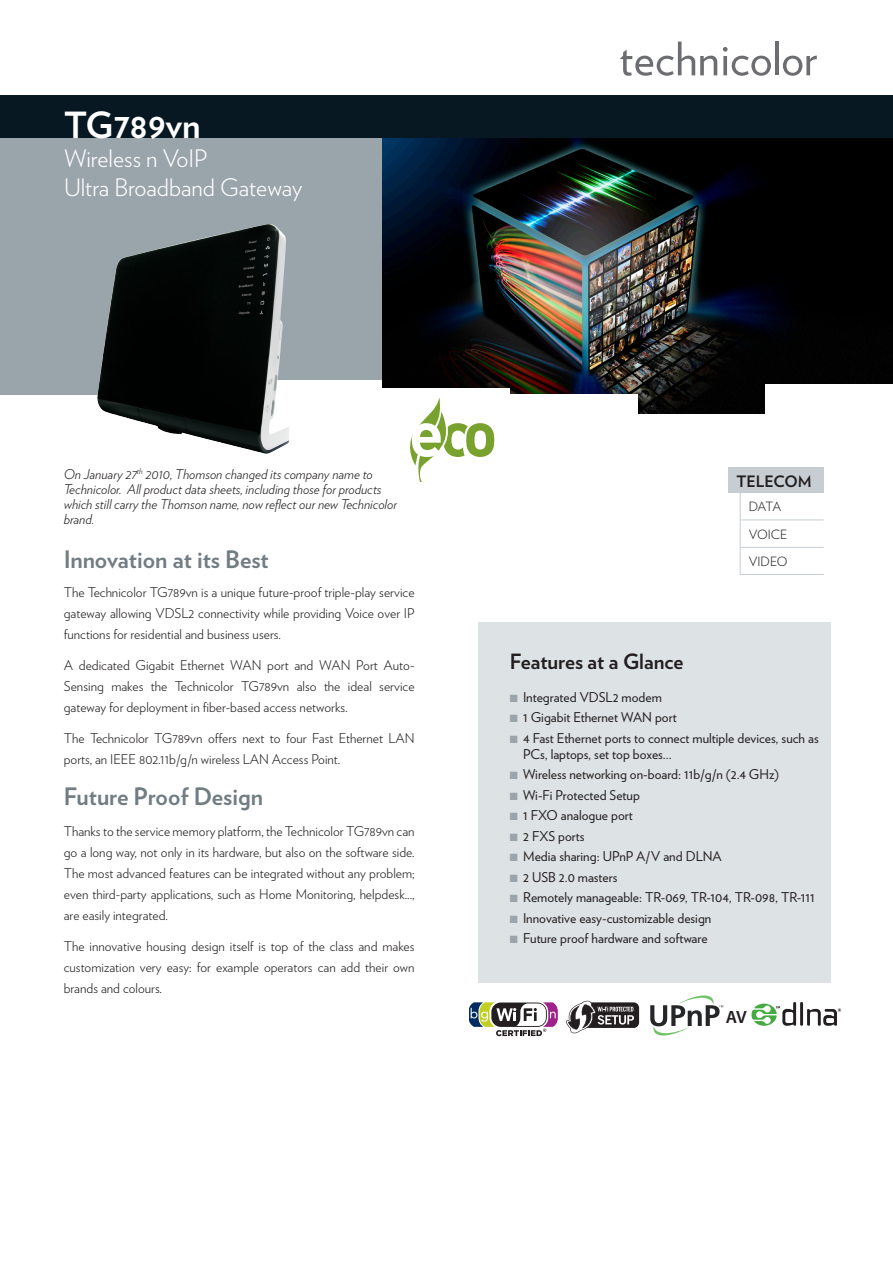
<style>
.page{position:relative;width:893px;height:1263px;background:#fff}
.page>*{position:absolute;margin:0;border:0;box-sizing:border-box;transform-origin:0 0}
.Title1{font:700 36px "Verlag";color:#fff}
.Text{font:700 24px "Verlag";color:#717d83}
.Title2{font:300 24px "Verlag";color:#fff}
.t1{font:700 21px "Verlag";color:#231f20}
.t2{font:600 17.85px "Myriad Pro";color:#231f20}
.t3{font:700 15.75px "Verlag";color:#231f20}
.Text-2{font:300 13.5px/21px "Verlag";color:#231f20;text-align:justify}
.Bulleted{font:13.5px/16.2px "Verlag";color:#231f20}
.Introduction{font:italic 300 13.5px/15px "Verlag";color:#231f20}
.Item{font:300 12.75px "Verlag";color:#231f20}
.s1{color:#9aa4ab}
</style>
<div class="page">
<div style="left:0;top:96px;width:128px;height:298px;background:#9aa4ab"></div>
<div style="left:255px;top:96px;width:128px;height:284px;background:#9aa4ab"></div>
<div style="left:128px;top:96px;width:127px;height:318px;background:#9aa4ab"></div>
<img style="left:383px;top:138px;width:510px;height:276px">
<div style="left:0;top:96px;width:893px;height:42px;background:#071822"></div>
<div style="left:765px;top:385px;width:128px;height:53px;background:#fff"></div>
<div style="left:383px;top:388px;width:127px;height:50px;background:#fff"></div>
<div style="left:510px;top:394px;width:128px;height:44px;background:#fff"></div>
<div style="left:478px;top:622px;width:353px;height:360px;background:#dde2e4"></div>
<svg style="left:620px;top:42px;width:97px;height:34px"></svg>
<svg style="left:723px;top:47px;width:48px;height:29px"></svg>
<hr style="left:775px;top:42px;width:4px;height:33px;background:#6c6d70">
<svg style="left:783px;top:56px;width:34px;height:20px"></svg>
<img style="left:70px;top:224px;width:220px;height:230px">
<div style="left:728px;top:468px;width:96px;height:25px;background:#c6ced4"></div>
<hr style="left:740px;top:491px;width:1px;height:84px;background:#c6ced4">
<hr style="left:740px;top:519px;width:84px;height:1px;background:#c6ced4">
<hr style="left:740px;top:547px;width:84px;height:1px;background:#c6ced4">
<hr style="left:740px;top:574px;width:84px;height:1px;background:#c6ced4">
<svg style="left:650px;top:995px;width:73px;height:40px"></svg>
<hr style="left:800px;top:1002px;width:3px;height:24px;background:#231f20">
<svg style="left:807px;top:1008px;width:34px;height:18px"></svg>
<svg style="left:751px;top:1002px;width:45px;height:24px"></svg>
<div style="left:578px;top:1002px;width:61px;height:26px;background:#231f20;border-radius:5px"></div>
<svg style="left:566px;top:1001px;width:68px;height:32px"></svg>
<svg style="left:470px;top:1002px;width:88px;height:34px"></svg>
<svg style="left:410px;top:397px;width:85px;height:84px"></svg>
<p class="Title1" style="left:64px;top:97px;width:138px">TG789vn</p>
<p class="Title2" style="left:64px;top:141px;width:145px">Wireless n VoIP</p>
<p class="Title2" style="left:64px;top:170px;width:240px">Ultra Broadband Gateway</p>
<p class="Introduction" style="left:64px;top:465px;width:335px">On January 27<sup>th</sup> 2010, Thomson changed its company name to Technicolor. All product data sheets, including those for products which still carry the Thomson name, now reflect our new Technicolor brand.</p>
<p class="Text" style="left:64px;top:540px;width:206px">Innovation at its Best</p>
<p class="Text-2" style="left:64px;top:581px;width:352px">The Technicolor TG789vn is a unique future-proof triple-play service gateway allowing VDSL2 connectivity while providing Voice over IP functions for residential and business users.</p>
<p class="Text-2" style="left:64px;top:654px;width:352px">A dedicated Gigabit Ethernet WAN port and WAN Port Auto-Sensing makes the Technicolor TG789vn also the ideal service gateway for deployment in fiber-based access networks.</p>
<p class="Text-2" style="left:64px;top:727px;width:352px">The Technicolor TG789vn offers next to four Fast Ethernet LAN ports, an IEEE 802.11b/g/n wireless LAN Access Point.</p>
<p class="Text" style="left:64px;top:777px;width:201px">Future Proof Design</p>
<p class="Text-2" style="left:64px;top:820px;width:352px">Thanks to the service memory platform, the Technicolor TG789vn can go a long way, not only in its hardware, but also on the software side.<br>The most advanced features can be integrated without any problem; even third-party applications, such as Home Monitoring, helpdesk..., are easily integrated.</p>
<p class="Text-2" style="left:64px;top:934px;width:352px">The innovative housing design itself is top of the class and makes customization very easy: for example operators can add their own brands and colours.</p>
<p class="t3" style="left:736px;top:469px;width:77px">TELECOM</p>
<p class="Item" style="left:749px;top:497px;width:34px">DATA</p>
<p class="Item" style="left:749px;top:525px;width:40px">VOICE</p>
<p class="Item" style="left:749px;top:552px;width:40px">VIDEO</p>
<p class="t1" style="left:510px;top:645px;width:175px">Features at a Glance</p>
<p class="Bulleted" style="left:510px;top:688px;width:153px"><span class="s1">■</span> Integrated VDSL2 modem</p>
<p class="Bulleted" style="left:510px;top:709px;width:168px"><span class="s1">■</span> 1 Gigabit Ethernet WAN port</p>
<p class="Bulleted" style="left:523px;top:729px;width:297px;text-indent:-13px"><span class="s1">■</span> 4 Fast Ethernet ports to connect multiple devices, such as<br>PCs, laptops, set top boxes...</p>
<p class="Bulleted" style="left:510px;top:766px;width:271px"><span class="s1">■</span> Wireless networking on-board: 11b/g/n (2.4 GHz)</p>
<p class="Bulleted" style="left:510px;top:786px;width:132px"><span class="s1">■</span> Wi-Fi Protected Setup</p>
<p class="Bulleted" style="left:510px;top:807px;width:124px"><span class="s1">■</span> 1 FXO analogue port</p>
<p class="Bulleted" style="left:510px;top:827px;width:76px"><span class="s1">■</span> 2 FXS ports</p>
<p class="Bulleted" style="left:510px;top:848px;width:213px"><span class="s1">■</span> Media sharing: UPnP A/V and DLNA</p>
<p class="Bulleted" style="left:510px;top:868px;width:109px"><span class="s1">■</span> 2 USB 2.0 masters</p>
<p class="Bulleted" style="left:510px;top:888px;width:306px"><span class="s1">■</span> Remotely manageable: TR-069, TR-104, TR-098, TR-111</p>
<p class="Bulleted" style="left:510px;top:909px;width:203px"><span class="s1">■</span> Innovative easy-customizable design</p>
<p class="Bulleted" style="left:510px;top:929px;width:199px"><span class="s1">■</span> Future proof hardware and software</p>
<p class="t2" style="left:726px;top:1005px;width:23px">AV</p>
</div>
